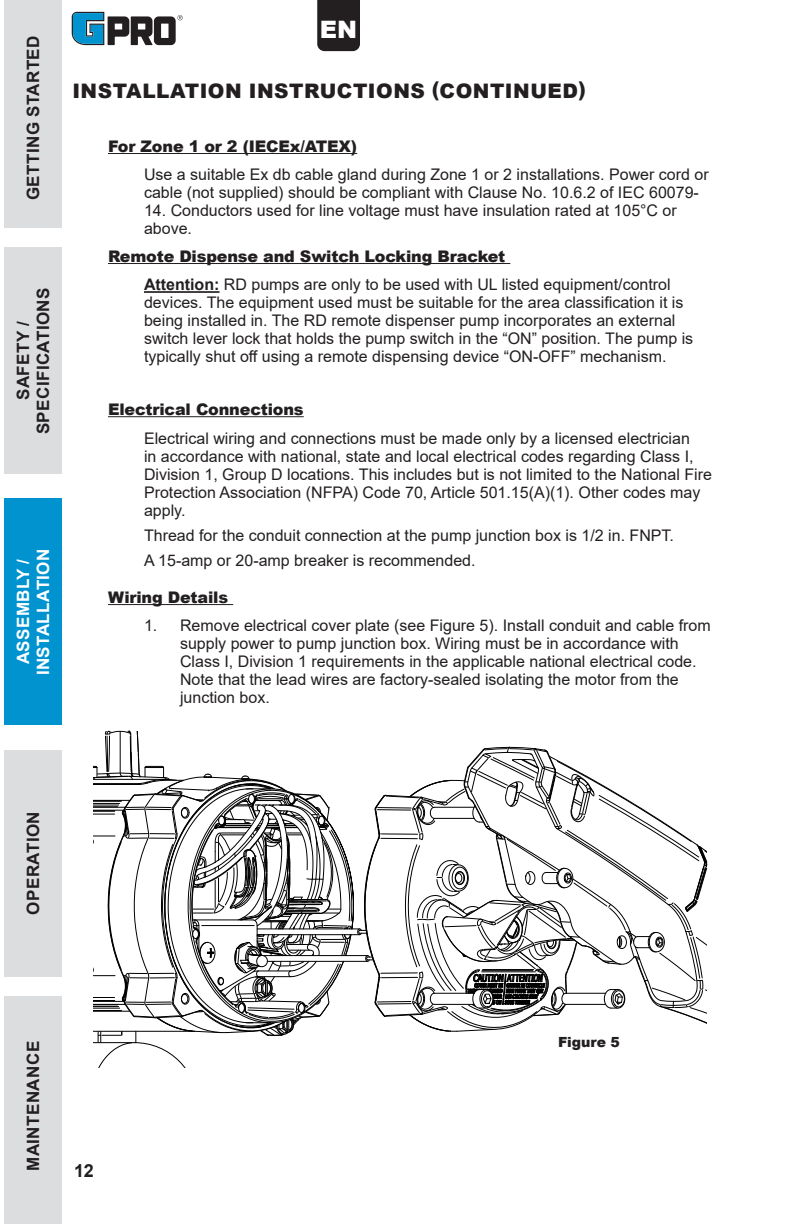
<style>
.page{position:relative;width:792px;height:1224px;background:#fff}
.page>*{position:absolute;margin:0;border:0;box-sizing:border-box;transform-origin:0 0}
.t1{font:900 24px "Arial";color:#fff}
.Section_Head{font:900 20px "Arial";letter-spacing:.025em;color:#231f20}
.t2{font:700 18px "Arial";color:#231f20}
.t3{font:700 17px/20px "Arial";letter-spacing:.025em;color:#231f20;text-align:center}
.t4{font:700 17px/20px "Arial";letter-spacing:.025em;color:#fff;text-align:center}
.GPI_Basic_Paragraph{font:16px/18px "Arial";color:#231f20}
.Indented_Paragraph{font:16px/18px "Arial";color:#231f20}
.Sub_Heading{font:900 16px "Arial";letter-spacing:-.01em;color:#231f20}
.Figure_Caption{font:900 14px "Arial";letter-spacing:-.005em;color:#231f20}
.s1{font-weight:700}
</style>
<div class="page">
<svg style="left:94px;top:731px;width:614px;height:336px"></svg>
<div style="left:4px;top:996px;width:58px;height:228px;background:#dcdddf"></div>
<div style="left:4px;top:750px;width:58px;height:226px;background:#dcdddf"></div>
<div style="left:4px;top:248px;width:58px;height:226px;background:#dcdddf"></div>
<div style="left:4px;top:0;width:58px;height:228px;background:#dcdddf"></div>
<svg style="left:72px;top:12px;width:111px;height:33px"></svg>
<div style="left:317px;top:0;width:43px;height:51px;background:#231f20"></div>
<div style="left:4px;top:499px;width:58px;height:226px;background:#0093d0"></div>
<hr style="left:108px;top:153px;width:249px;height:1px;background:#231f20">
<hr style="left:108px;top:263px;width:402px;height:1px;background:#231f20">
<hr style="left:144px;top:291px;width:76px;height:2px;background:#231f20">
<hr style="left:108px;top:416px;width:196px;height:1px;background:#231f20">
<hr style="left:108px;top:604px;width:125px;height:1px;background:#231f20">
<p class="t3" style="left:23px;top:200px;width:166px;rotate:-90deg">GETTING STARTED</p>
<p class="t3" style="left:13px;top:434px;width:148px;rotate:-90deg">SAFETY /<br>SPECIFICATIONS</p>
<p class="t4" style="left:13px;top:675px;width:128px;rotate:-90deg">ASSEMBLY /<br>INSTALLATION</p>
<h1 class="t1" style="left:320px;top:12px;width:39px">EN</h1>
<p class="Section_Head" style="left:72px;top:77px;width:515px">INSTALLATION INSTRUCTIONS (CONTINUED)</p>
<p class="Sub_Heading" style="left:108px;top:134px;width:251px">For Zone 1 or 2 (IECEx/ATEX)</p>
<p class="GPI_Basic_Paragraph" style="left:144px;top:166px;width:566px">Use a suitable Ex db cable gland during Zone 1 or 2 installations. Power cord or cable (not supplied) should be compliant with Clause No. 10.6.2 of IEC 60079-</p>
<p class="GPI_Basic_Paragraph" style="left:144px;top:202px;width:534px">14. Conductors used for line voltage must have insulation rated at 105°C or above.</p>
<p class="Sub_Heading" style="left:108px;top:244px;width:399px">Remote Dispense and Switch Locking Bracket</p>
<p class="GPI_Basic_Paragraph" style="left:144px;top:276px;width:551px"><span class="s1">Attention:</span> RD pumps are only to be used with UL listed equipment/control devices. The equipment used must be suitable for the area classification it is being installed in. The RD remote dispenser pump incorporates an external switch lever lock that holds the pump switch in the “ON” position. The pump is typically shut off using a remote dispensing device “ON-OFF” mechanism.</p>
<p class="Sub_Heading" style="left:108px;top:397px;width:197px">Electrical Connections</p>
<p class="GPI_Basic_Paragraph" style="left:144px;top:429px;width:569px">Electrical wiring and connections must be made only by a licensed electrician<br>in accordance with national, state and local electrical codes regarding Class I, Division 1, Group D locations. This includes but is not limited to the National Fire Protection Association (NFPA) Code 70, Article 501.15(A)(1). Other codes may apply.</p>
<p class="GPI_Basic_Paragraph" style="left:144px;top:526px;width:532px">Thread for the conduit connection at the pump junction box is 1/2 in. FNPT.</p>
<p class="GPI_Basic_Paragraph" style="left:144px;top:551px;width:333px">A 15-amp or 20-amp breaker is recommended.</p>
<p class="Sub_Heading" style="left:108px;top:585px;width:122px">Wiring Details</p>
<p class="Indented_Paragraph" style="left:180px;top:617px;width:532px;text-indent:-36px">1. Remove electrical cover plate (see Figure 5). Install conduit and cable from supply power to pump junction box. Wiring must be in accordance with Class I, Division 1 requirements in the applicable national electrical code.<br>Note that the lead wires are factory-sealed isolating the motor from the junction box.</p>
<p class="t3" style="left:23px;top:915px;width:105px;rotate:-90deg">OPERATION</p>
<p class="t3" style="left:23px;top:1171px;width:131px;rotate:-90deg">MAINTENANCE</p>
<p class="t2" style="left:74px;top:1158px;width:21px">12</p>
<p class="Figure_Caption" style="left:558px;top:1031px;width:63px">Figure 5</p>
</div>
